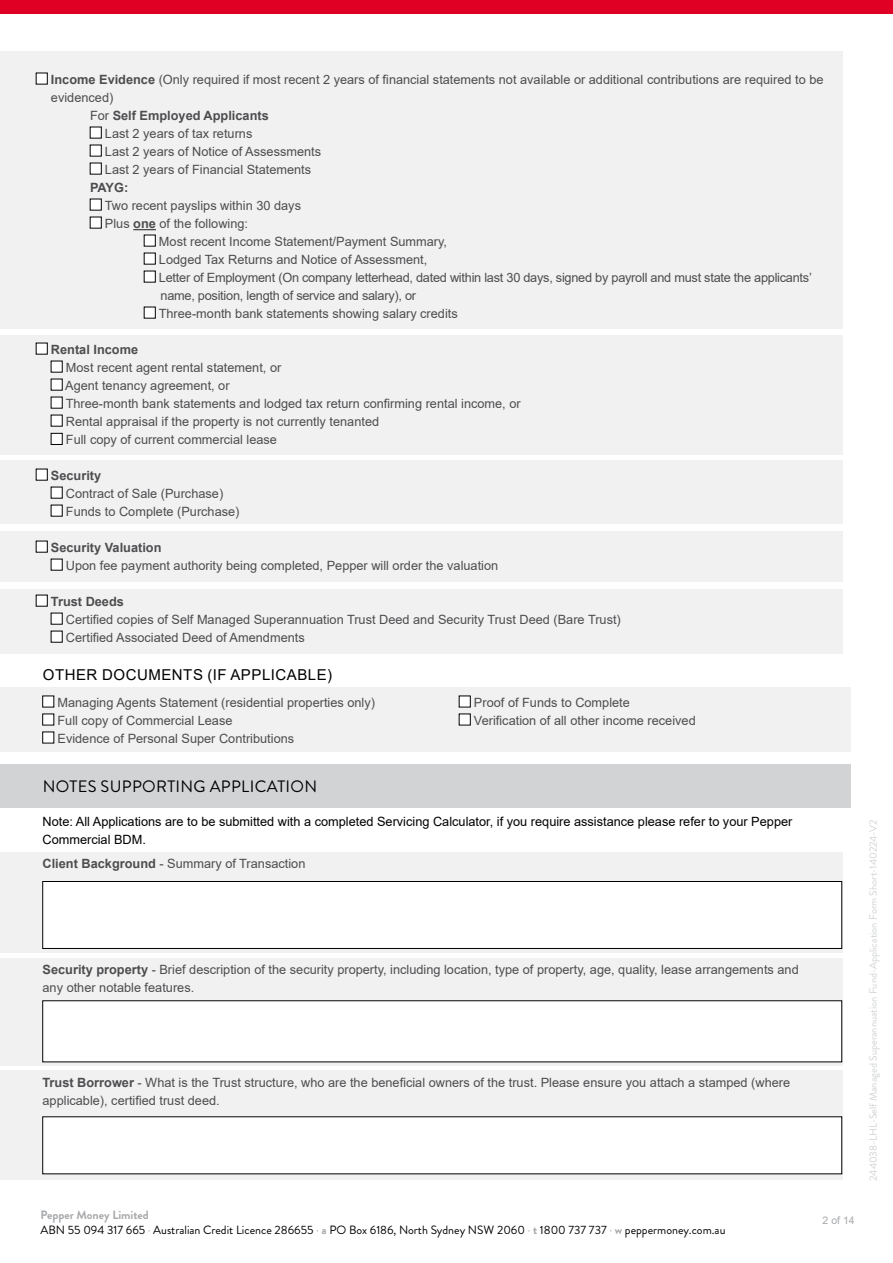
<style>
.page{position:relative;width:893px;height:1263px;background:#fff}
.page>*{position:absolute;margin:0;border:0;box-sizing:border-box;transform-origin:0 0}
.t1{font:16.5px "Brandon Grotesque";letter-spacing:.02em;color:#000101}
.t2{font:15px "Arial";letter-spacing:.035em;color:#000}
.t3{font:12.75px/18px "Arial";color:#4d4d4f}
.t4{font:12.75px "Arial";letter-spacing:-.02em;color:#4d4d4f}
.t5{font:12.75px/18px "Arial";color:#000}
.t6{font:700 12.75px "Arial";color:#4d4d4f}
.t7{font:12px/15px "Brandon Grotesque";color:#000101}
.t8{font:10.5px "Brandon Grotesque";color:#d1d3d4}
.t9{font:10.5px "Arial";color:#a7a9ac}
.s1{font-weight:700}
.s2{font-weight:400}
.s3{font-weight:700;color:#a7a9ac}
.s4{color:#a7a9ac}
</style>
<div class="page">
<div style="left:0;top:0;width:893px;height:14px;background:#df0024"></div>
<div style="left:0;top:335px;width:842px;height:119px;background:#f1f1f2"></div>
<div style="left:0;top:461px;width:842px;height:63px;background:#f1f1f2"></div>
<div style="left:0;top:531px;width:842px;height:51px;background:#f1f1f2"></div>
<div style="left:0;top:589px;width:842px;height:65px;background:#f1f1f2"></div>
<div style="left:0;top:687px;width:850px;height:65px;background:#f1f1f2"></div>
<div style="left:0;top:958px;width:842px;height:108px;background:#f1f1f2"></div>
<div style="left:0;top:853px;width:842px;height:100px;background:#f1f1f2"></div>
<div style="left:0;top:1070px;width:842px;height:109px;background:#f1f1f2"></div>
<div style="left:0;top:51px;width:842px;height:277px;background:#f1f1f2"></div>
<div style="left:43px;top:881px;width:799px;height:67px;background:#fff"></div>
<div style="left:42px;top:881px;width:800px;height:68px;border:1px solid #000"></div>
<div style="left:43px;top:1117px;width:799px;height:57px;background:#fff"></div>
<div style="left:43px;top:1001px;width:799px;height:61px;background:#fff"></div>
<div style="left:43px;top:696px;width:11px;height:11px;background:#fff"></div>
<div style="left:43px;top:714px;width:11px;height:11px;background:#fff"></div>
<div style="left:43px;top:732px;width:11px;height:11px;background:#fff"></div>
<div style="left:459px;top:696px;width:11px;height:11px;background:#fff"></div>
<div style="left:459px;top:714px;width:11px;height:11px;background:#fff"></div>
<div style="left:0;top:765px;width:850px;height:43px;background:#d1d3d4"></div>
<svg style="left:133px;top:229px;width:23px;height:1px"></svg>
<div style="left:36px;top:73px;width:11px;height:11px;background:#fff"></div>
<div style="left:90px;top:127px;width:11px;height:11px;background:#fff"></div>
<div style="left:90px;top:145px;width:11px;height:11px;background:#fff"></div>
<div style="left:90px;top:163px;width:11px;height:11px;background:#fff"></div>
<div style="left:90px;top:199px;width:11px;height:11px;background:#fff"></div>
<div style="left:90px;top:217px;width:11px;height:11px;background:#fff"></div>
<div style="left:144px;top:235px;width:11px;height:11px;background:#fff"></div>
<div style="left:144px;top:253px;width:11px;height:11px;background:#fff"></div>
<div style="left:144px;top:271px;width:11px;height:11px;background:#fff"></div>
<div style="left:144px;top:307px;width:11px;height:11px;background:#fff"></div>
<div style="left:36px;top:343px;width:11px;height:11px;background:#fff"></div>
<div style="left:51px;top:361px;width:11px;height:11px;background:#fff"></div>
<div style="left:51px;top:379px;width:11px;height:11px;background:#fff"></div>
<div style="left:51px;top:397px;width:11px;height:11px;background:#fff"></div>
<div style="left:51px;top:415px;width:11px;height:11px;background:#fff"></div>
<div style="left:51px;top:433px;width:11px;height:11px;background:#fff"></div>
<div style="left:51px;top:433px;width:11px;height:12px;border:1px solid #000"></div>
<div style="left:36px;top:469px;width:11px;height:11px;background:#fff"></div>
<div style="left:51px;top:487px;width:11px;height:11px;background:#fff"></div>
<div style="left:51px;top:505px;width:11px;height:11px;background:#fff"></div>
<div style="left:36px;top:541px;width:11px;height:11px;background:#fff"></div>
<div style="left:51px;top:559px;width:11px;height:11px;background:#fff"></div>
<div style="left:36px;top:595px;width:11px;height:11px;background:#fff"></div>
<div style="left:51px;top:613px;width:11px;height:11px;background:#fff"></div>
<div style="left:51px;top:631px;width:11px;height:11px;background:#fff"></div>
<p class="t3" style="left:51px;top:71px;width:774px"><span class="s1">Income Evidence</span> (Only required if most recent 2 years of financial statements not available or additional contributions are required to be</p>
<p class="t3" style="left:51px;top:89px;width:64px">evidenced)</p>
<p class="t6" style="left:90px;top:107px;width:180px"><span class="s2">For</span> Self Employed Applicants</p>
<p class="t3" style="left:105px;top:125px;width:149px">Last 2 years of tax returns</p>
<p class="t3" style="left:105px;top:143px;width:218px">Last 2 years of Notice of Assessments</p>
<p class="t3" style="left:105px;top:161px;width:208px">Last 2 years of Financial Statements</p>
<p class="t6" style="left:90px;top:179px;width:40px">PAYG:</p>
<p class="t3" style="left:105px;top:197px;width:198px">Two recent payslips within 30 days</p>
<p class="t3" style="left:105px;top:215px;width:145px">Plus <span class="s1">one</span> of the following:</p>
<p class="t3" style="left:159px;top:233px;width:290px">Most recent Income Statement/Payment Summary,</p>
<p class="t3" style="left:159px;top:251px;width:270px">Lodged Tax Returns and Notice of Assessment,</p>
<p class="t4" style="left:159px;top:269px;width:654px">Letter of Employment (On company letterhead, dated within last 30 days, signed by payroll and must state the applicants’</p>
<p class="t4" style="left:160px;top:287px;width:257px">name, position, length of service and salary), or</p>
<p class="t3" style="left:159px;top:305px;width:301px">Three-month bank statements showing salary credits</p>
<p class="t6" style="left:51px;top:341px;width:89px">Rental Income</p>
<p class="t3" style="left:65px;top:359px;width:457px">Most recent agent rental statement, or<br>Agent tenancy agreement, or<br>Three-month bank statements and lodged tax return confirming rental income, or Rental appraisal if the property is not currently tenanted<br>Full copy of current commercial lease</p>
<p class="t6" style="left:51px;top:467px;width:52px">Security</p>
<p class="t3" style="left:66px;top:485px;width:175px">Contract of Sale (Purchase)<br>Funds to Complete (Purchase)</p>
<p class="t6" style="left:51px;top:539px;width:112px">Security Valuation</p>
<p class="t3" style="left:66px;top:557px;width:434px">Upon fee payment authority being completed, Pepper will order the valuation</p>
<p class="t6" style="left:51px;top:593px;width:74px">Trust Deeds</p>
<p class="t3" style="left:66px;top:611px;width:556px">Certified copies of Self Managed Superannuation Trust Deed and Security Trust Deed (Bare Trust)<br>Certified Associated Deed of Amendments</p>
<p class="t2" style="left:43px;top:664px;width:291px">OTHER DOCUMENTS (IF APPLICABLE)</p>
<p class="t3" style="left:58px;top:694px;width:319px">Managing Agents Statement (residential properties only)<br>Full copy of Commercial Lease<br>Evidence of Personal Super Contributions</p>
<p class="t3" style="left:474px;top:694px;width:223px">Proof of Funds to Complete<br>Verification of all other income received</p>
<p class="t1" style="left:43px;top:775px;width:276px">NOTES SUPPORTING APPLICATION</p>
<p class="t5" style="left:43px;top:812px;width:751px">Note: All Applications are to be submitted with a completed Servicing Calculator, if you require assistance please refer to your Pepper<br>Commercial BDM.</p>
<p class="t3" style="left:43px;top:855px;width:264px"><span class="s1">Client Background</span> - Summary of Transaction</p>
<p class="t3" style="left:43px;top:960px;width:758px"><span class="s1">Security property</span> - Brief description of the security property, including location, type of property, age, quality, lease arrangements and any other notable features.</p>
<p class="t3" style="left:43px;top:1073px;width:749px"><span class="s1">Trust Borrower</span> - What is the Trust structure, who are the beneficial owners of the trust. Please ensure you attach a stamped (where applicable), certified trust deed.</p>
<p class="t7" style="left:40px;top:1207px;width:686px"><span class="s3">Pepper Money Limited<br></span>ABN 55 094 317 665 <span class="s4">·</span> Australian Credit Licence 286655 <span class="s4">·</span> <span class="s3">a</span> PO Box 6186, North Sydney NSW 2060 <span class="s4">·</span> <span class="s3">t</span> 1800 737 737 <span class="s4">·</span> <span class="s3">w</span> peppermoney.com.au</p>
<p class="t9" style="left:823px;top:1213px;width:34px">2 of 14</p>
<p class="t8" style="left:866px;top:1181px;width:363px;rotate:-90deg">244038-LHL-Self Managed Superannuation Fund-Application Form Short-140224-V2</p>
</div>
